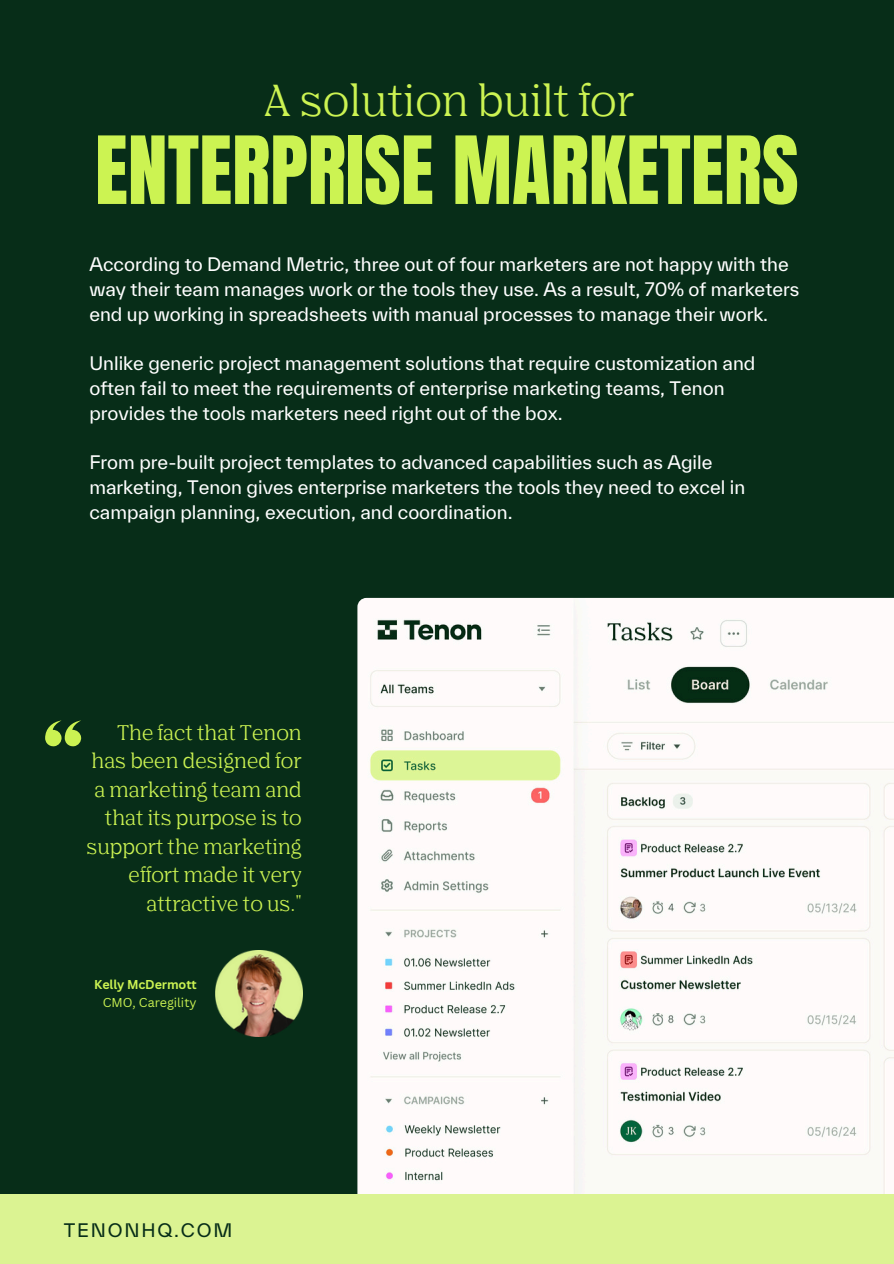
<style>
.page{position:relative;width:894px;height:1264px;background:#fff}
.page>*{position:absolute;margin:0;border:0;box-sizing:border-box;transform-origin:0 0}
.t1{font:79.8px "Anton";color:#ccf352}
.t2{font:43.5px "Nib Pro";color:#ccf352}
.t3{font:20.55px/28.5px "Nib Pro";color:#cbf252;text-align:right}
.t4{font:18px/24.8px "TWK Everett";color:#fff}
.t5{font:18px "TWK Everett";letter-spacing:.1em;color:#072d18}
.t6{font:700 12.45px "Canva Sans";letter-spacing:-.01em;color:#cbf252}
.t7{font:12.45px "Canva Sans";color:#cbf252}
</style>
<div class="page">
<div style="left:0;top:0;width:893px;height:1263px;background:#072d18"></div>
<img style="left:357px;top:598px;width:536px;height:596px">
<div style="left:0;top:1194px;width:893px;height:69px;background:#dbf392"></div>
<img style="left:215px;top:950px;width:87px;height:86px">
<svg style="left:45px;top:720px;width:36px;height:26px"></svg>
<p class="t2" style="left:263px;top:72px;width:372px">A solution built for</p>
<p class="t1" style="left:95px;top:113px;width:705px">ENTERPRISE MARKETERS</p>
<h5 class="t4" style="left:89px;top:252px;width:711px">According to Demand Metric, three out of four marketers are not happy with the way their team manages work or the tools they use. As a result, 70% of marketers end up working in spreadsheets with manual processes to manage their work.</h5>
<h5 class="t4" style="left:89px;top:351px;width:667px">Unlike generic project management solutions that require customization and often fail to meet the requirements of enterprise marketing teams, Tenon provides the tools marketers need right out of the box.</h5>
<h5 class="t4" style="left:89px;top:450px;width:657px">From pre-built project templates to advanced capabilities such as Agile marketing, Tenon gives enterprise marketers the tools they need to excel in campaign planning, execution, and coordination.</h5>
<p class="t3" style="left:86px;top:717px;width:217px">The fact that Tenon has been designed for a marketing team and that its purpose is to support the marketing effort made it very attractive to us."</p>
<h3 class="t6" style="left:94px;top:975px;width:104px">Kelly McDermott</h3>
<p class="t7" style="left:103px;top:993px;width:95px">CMO, Caregility</p>
<h1 class="t5" style="left:64px;top:1218px;width:170px">TENONHQ.COM</h1>
</div>
